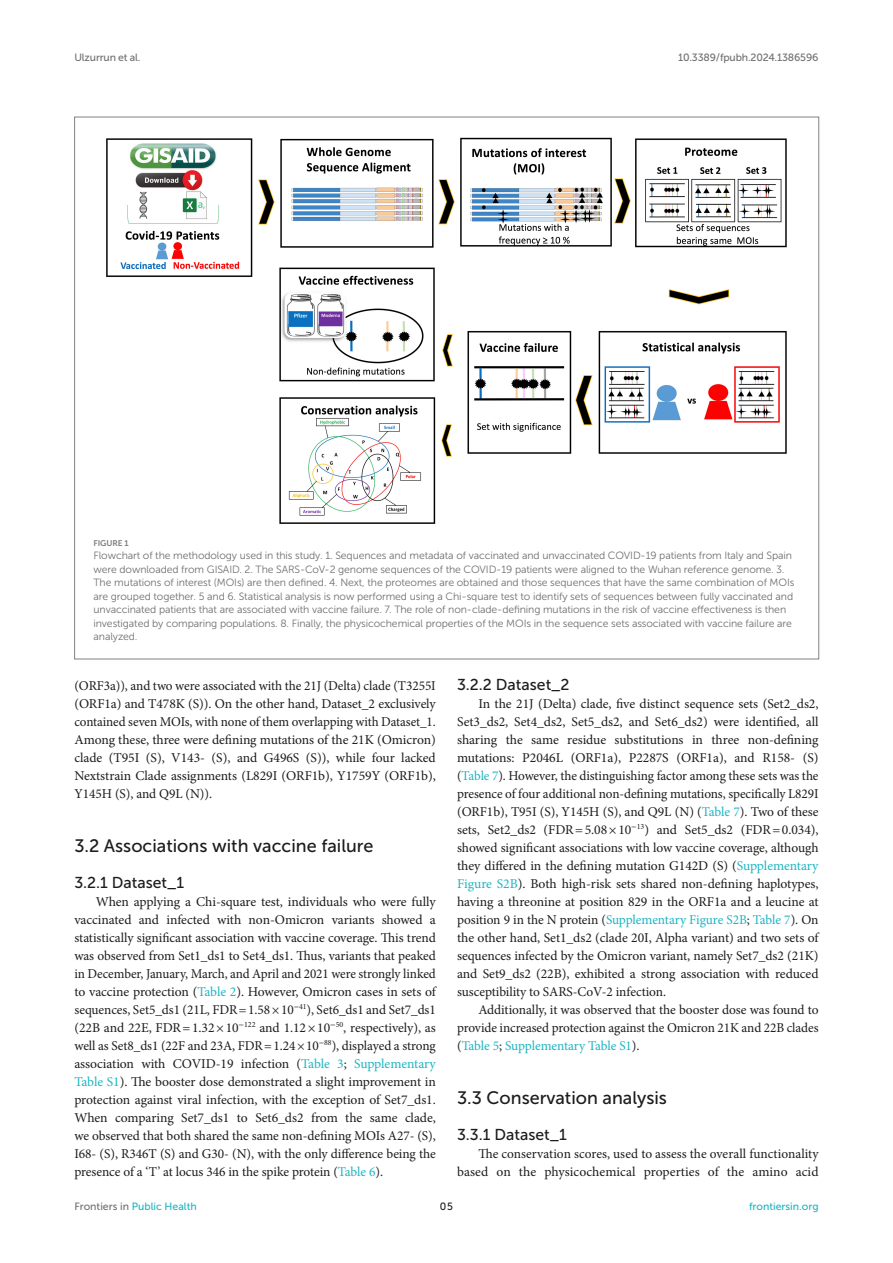
<style>
.page{position:relative;width:893px;height:1263px;background:#fff}
.page>*{position:absolute;margin:0;border:0;box-sizing:border-box;transform-origin:0 0}
.HEAD_2{font:18px "Museo Sans 500";color:#1b1c1b}
.HEAD_3_after_HEAD_2{font:15.75px "Museo Sans 500";color:#1b1c1b}
.HEAD_3{font:15.75px "Museo Sans 500";color:#1b1c1b}
.TEXT_FLUSH{font:13.5px/18px "Minion Pro";color:#1b1c1b;text-align:justify}
.TEXT{font:13.5px/18px "Minion Pro";letter-spacing:-.005em;color:#1b1c1b;text-align:justify}
.FIG_LEG{font:10.5px/13.5px "Museo Sans 300";letter-spacing:-.01em;color:#706f70}
.t1{font:10.5px "Museo Sans 500";letter-spacing:-.015em;color:#706f70}
.t2{font:10.5px "Museo Sans 500";color:#1db5c3}
.t3{font:10.5px "Museo Sans 500";color:#1b1c1b}
.FIG_HD{font:8.25px "Museo Sans 700";letter-spacing:-.01em;color:#7e7f7f}
.s1{color:#1db5c3}
.s2{color:#706f70}
</style>
<div class="page">
<img style="left:106px;top:137px;width:681px;height:387px">
<p class="t1" style="left:74px;top:51px;width:68px">Ulzurrun et al.</p>
<p class="t1" style="left:678px;top:51px;width:142px">10.3389/fpubh.2024.1386596</p>
<p class="FIG_HD" style="left:94px;top:538px;width:37px">FIGURE 1</p>
<p class="FIG_LEG" style="left:94px;top:549px;width:702px">Flowchart of the methodology used in this study. 1. Sequences and metadata of vaccinated and unvaccinated COVID-19 patients from Italy and Spain were downloaded from GISAID. 2. The SARS-CoV-2 genome sequences of the COVID-19 patients were aligned to the Wuhan reference genome. 3.<br>The mutations of interest (MOIs) are then defined. 4. Next, the proteomes are obtained and those sequences that have the same combination of MOIs are grouped together. 5 and 6. Statistical analysis is now performed using a Chi-square test to identify sets of sequences between fully vaccinated and unvaccinated patients that are associated with vaccine failure. 7. The role of non-clade-defining mutations in the risk of vaccine effectiveness is then investigated by comparing populations. 8. Finally, the physicochemical properties of the MOIs in the sequence sets associated with vaccine failure are analyzed.</p>
<p class="TEXT" style="left:74px;top:677px;width:363px">(ORF3a)), and two were associated with the 21J (Delta) clade (T3255I (ORF1a) and T478K (S)). On the other hand, Dataset_2 exclusively contained seven MOIs, with none of them overlapping with Dataset_1.<br>Among these, three were defining mutations of the 21K (Omicron) clade (T95I (S), V143- (S), and G496S (S)), while four lacked Nextstrain Clade assignments (L829I (ORF1b), Y1759Y (ORF1b), Y145H (S), and Q9L (N)).</p>
<p class="HEAD_2" style="left:74px;top:836px;width:301px">3.2 Associations with vaccine failure</p>
<p class="HEAD_3_after_HEAD_2" style="left:74px;top:874px;width:111px">3.2.1 Dataset_1</p>
<p class="TEXT_FLUSH" style="left:74px;top:893px;width:363px;text-indent:21px">When applying a Chi-square test, individuals who were fully vaccinated and infected with non-Omicron variants showed a statistically significant association with vaccine coverage. This trend was observed from Set1_ds1 to Set4_ds1. Thus, variants that peaked in December, January, March, and April and 2021 were strongly linked to vaccine protection (<span class="s1">Table 2</span>). However, Omicron cases in sets of sequences, Set5_ds1 (21L, FDR=1.58×10<sup>−</sup><sup>41</sup>), Set6_ds1 and Set7_ds1 (22B and 22E, FDR=1.32×10<sup>−</sup><sup>122</sup> and 1.12×10<sup>−</sup><sup>50</sup>, respectively), as well as Set8_ds1 (22F and 23A, FDR=1.24×10<sup>−</sup><sup>88</sup>), displayed a strong association with COVID-19 infection (<span class="s1">Table 3</span>; <span class="s1">Supplementary Table S1</span>). The booster dose demonstrated a slight improvement in protection against viral infection, with the exception of Set7_ds1.<br>When comparing Set7_ds1 to Set6_ds2 from the same clade, we observed that both shared the same non-defining MOIs A27- (S), I68- (S), R346T (S) and G30- (N), with the only difference being the presence of a ‘T’ at locus 346 in the spike protein (<span class="s1">Table 6</span>).</p>
<p class="HEAD_3" style="left:457px;top:676px;width:114px">3.2.2 Dataset_2</p>
<p class="TEXT_FLUSH" style="left:457px;top:695px;width:363px;text-indent:21px">In the 21J (Delta) clade, five distinct sequence sets (Set2_ds2, Set3_ds2, Set4_ds2, Set5_ds2, and Set6_ds2) were identified, all sharing the same residue substitutions in three non-defining mutations: P2046L (ORF1a), P2287S (ORF1a), and R158- (S) (<span class="s1">Table 7</span>). However, the distinguishing factor among these sets was the presence of four additional non-defining mutations, specifically L829I (ORF1b), T95I (S), Y145H (S), and Q9L (N) (<span class="s1">Table 7</span>). Two of these sets, Set2_ds2 (FDR=5.08×10<sup>−</sup><sup>13</sup>) and Set5_ds2 (FDR=0.034), showed significant associations with low vaccine coverage, although they differed in the defining mutation G142D (S) (<span class="s1">Supplementary Figure S2B</span>). Both high-risk sets shared non-defining haplotypes, having a threonine at position 829 in the ORF1a and a leucine at position 9 in the N protein (<span class="s1">Supplementary Figure S2B</span>; <span class="s1">Table 7</span>). On the other hand, Set1_ds2 (clade 20I, Alpha variant) and two sets of sequences infected by the Omicron variant, namely Set7_ds2 (21K) and Set9_ds2 (22B), exhibited a strong association with reduced susceptibility to SARS-CoV-2 infection.</p>
<p class="TEXT" style="left:457px;top:1001px;width:363px;text-indent:21px">Additionally, it was observed that the booster dose was found to provide increased protection against the Omicron 21K and 22B clades (<span class="s1">Table 5</span>; <span class="s1">Supplementary Table S1</span>).</p>
<p class="HEAD_2" style="left:457px;top:1088px;width:211px">3.3 Conservation analysis</p>
<p class="HEAD_3_after_HEAD_2" style="left:457px;top:1126px;width:111px">3.3.1 Dataset_1</p>
<p class="TEXT_FLUSH" style="left:457px;top:1145px;width:363px;text-align:right">The conservation scores, used to assess the overall functionality based on the physicochemical properties of the amino acid</p>
<p class="t2" style="left:74px;top:1200px;width:124px"><span class="s2">Frontiers in</span> Public Health</p>
<p class="t3" style="left:440px;top:1200px;width:14px">05</p>
<p class="t2" style="left:749px;top:1200px;width:71px">frontiersin.org</p>
</div>
